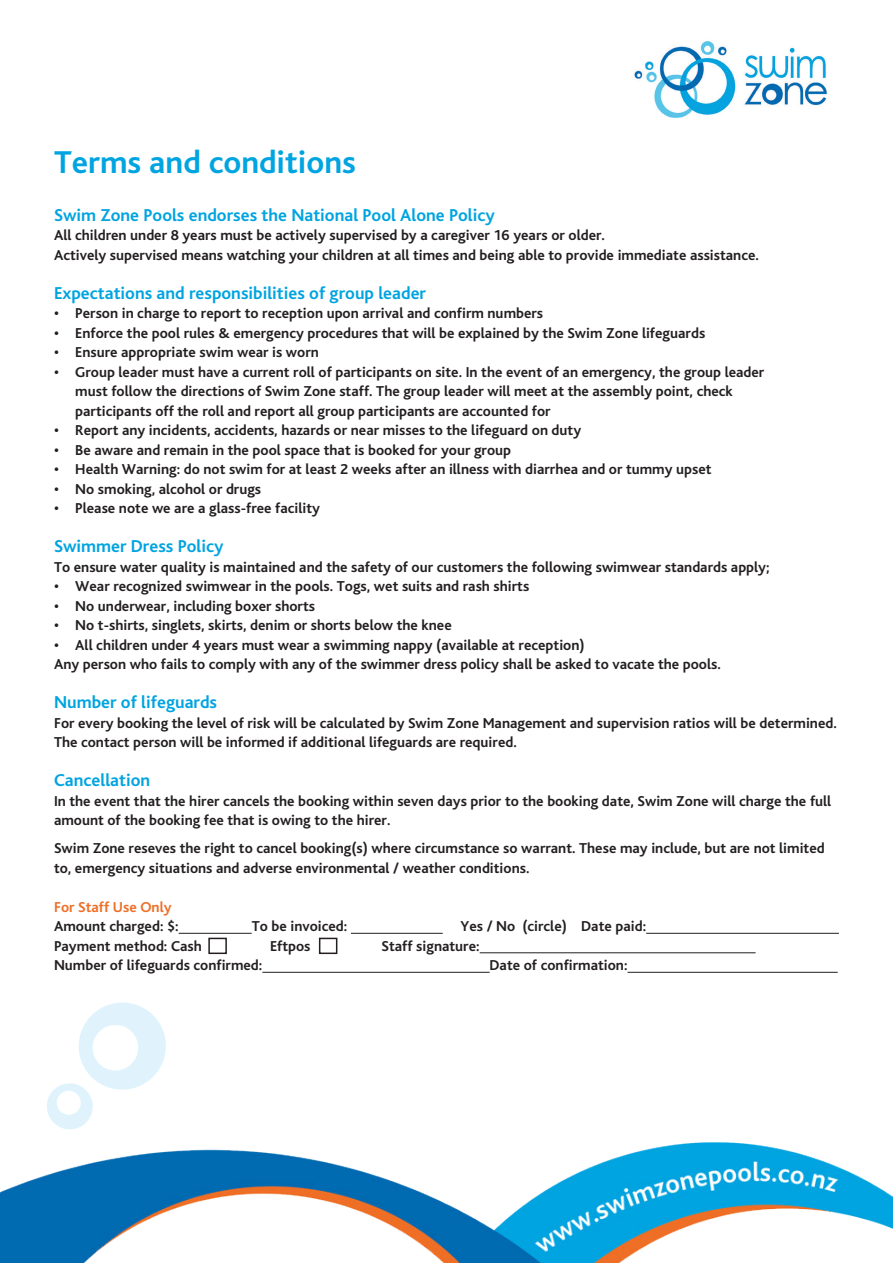
<style>
.page{position:relative;width:893px;height:1263px;background:#fff}
.page>*{position:absolute;margin:0;border:0;box-sizing:border-box;transform-origin:0 0}
.t1{font:700 33px "Bliss";color:#00a4e0}
.heading{font:700 18px "Bliss";color:#00a4e0}
.heading-2{font:700 15px/19.5px "Bliss";color:#231f20}
.t2{font:700 15px "Bliss";color:#ee6f26}
</style>
<div class="page">
<hr style="left:179px;top:933px;width:73px;height:1px;background:#231f20">
<hr style="left:351px;top:933px;width:92px;height:1px;background:#231f20">
<hr style="left:646px;top:933px;width:193px;height:1px;background:#231f20">
<hr style="left:480px;top:952px;width:276px;height:1px;background:#231f20">
<hr style="left:262px;top:972px;width:228px;height:1px;background:#231f20">
<hr style="left:627px;top:972px;width:211px;height:1px;background:#231f20">
<img style="left:634px;top:41px;width:193px;height:77px">
<img style="left:0;top:1142px;width:893px;height:121px">
<div style="left:319px;top:938px;width:18px;height:16px;border:2px solid #231f20"></div>
<div style="left:208px;top:938px;width:19px;height:16px;border:2px solid #231f20"></div>
<svg style="left:47px;top:1002px;width:119px;height:128px"></svg>
<p class="t1" style="left:54px;top:145px;width:304px">Terms and conditions</p>
<p class="heading" style="left:54px;top:205px;width:442px">Swim Zone Pools endorses the National Pool Alone Policy</p>
<p class="heading-2" style="left:54px;top:226px;width:706px">All children under 8 years must be actively supervised by a caregiver 16 years or older.<br>Actively supervised means watching your children at all times and being able to provide immediate assistance.</p>
<p class="heading" style="left:54px;top:283px;width:374px">Expectations and responsibilities of group leader</p>
<p class="heading-2" style="left:54px;top:304px;width:491px">• Person in charge to report to reception upon arrival and confirm numbers</p>
<p class="heading-2" style="left:54px;top:323px;width:653px">• Enforce the pool rules &amp; emergency procedures that will be explained by the Swim Zone lifeguards</p>
<p class="heading-2" style="left:54px;top:343px;width:266px">• Ensure appropriate swim wear is worn</p>
<p class="heading-2" style="left:75px;top:362px;width:691px;text-indent:-21px">• Group leader must have a current roll of participants on site. In the event of an emergency, the group leader must follow the directions of Swim Zone staff. The group leader will meet at the assembly point, check participants off the roll and report all group participants are accounted for</p>
<p class="heading-2" style="left:54px;top:421px;width:529px">• Report any incidents, accidents, hazards or near misses to the lifeguard on duty</p>
<p class="heading-2" style="left:54px;top:440px;width:459px">• Be aware and remain in the pool space that is booked for your group</p>
<p class="heading-2" style="left:54px;top:460px;width:659px">• Health Warning: do not swim for at least 2 weeks after an illness with diarrhea and or tummy upset</p>
<p class="heading-2" style="left:54px;top:479px;width:209px">• No smoking, alcohol or drugs</p>
<p class="heading-2" style="left:54px;top:499px;width:267px">• Please note we are a glass-free facility</p>
<p class="heading" style="left:54px;top:537px;width:171px">Swimmer Dress Policy</p>
<p class="heading-2" style="left:54px;top:557px;width:717px">To ensure water quality is maintained and the safety of our customers the following swimwear standards apply;</p>
<p class="heading-2" style="left:54px;top:577px;width:477px">• Wear recognized swimwear in the pools. Togs, wet suits and rash shirts</p>
<p class="heading-2" style="left:54px;top:596px;width:263px">• No underwear, including boxer shorts</p>
<p class="heading-2" style="left:54px;top:616px;width:399px">• No t-shirts, singlets, skirts, denim or shorts below the knee</p>
<p class="heading-2" style="left:54px;top:635px;width:532px">• All children under 4 years must wear a swimming nappy (available at reception)</p>
<p class="heading-2" style="left:54px;top:655px;width:668px">Any person who fails to comply with any of the swimmer dress policy shall be asked to vacate the pools.</p>
<p class="heading" style="left:54px;top:693px;width:165px">Number of lifeguards</p>
<p class="heading-2" style="left:54px;top:713px;width:784px">For every booking the level of risk will be calculated by Swim Zone Management and supervision ratios will be determined.<br>The contact person will be informed if additional lifeguards are required.</p>
<p class="heading" style="left:54px;top:771px;width:98px">Cancellation</p>
<p class="heading-2" style="left:54px;top:791px;width:779px">In the event that the hirer cancels the booking within seven days prior to the booking date, Swim Zone will charge the full amount of the booking fee that is owing to the hirer.</p>
<p class="heading-2" style="left:54px;top:839px;width:772px">Swim Zone reseves the right to cancel booking(s) where circumstance so warrant. These may include, but are not limited to, emergency situations and adverse environmental / weather conditions.</p>
<p class="t2" style="left:54px;top:899px;width:119px">For Staff Use Only</p>
<p class="heading-2" style="left:54px;top:917px;width:126px">Amount charged: $:</p>
<p class="heading-2" style="left:252px;top:917px;width:97px">To be invoiced:</p>
<p class="heading-2" style="left:461px;top:917px;width:187px">Yes / No (circle) Date paid:</p>
<p class="heading-2" style="left:54px;top:936px;width:149px">Payment method: Cash</p>
<p class="heading-2" style="left:270px;top:936px;width:42px">Eftpos</p>
<p class="heading-2" style="left:382px;top:936px;width:100px">Staff signature:</p>
<p class="heading-2" style="left:54px;top:956px;width:210px">Number of lifeguards confirmed:</p>
<p class="heading-2" style="left:490px;top:956px;width:139px">Date of confirmation:</p>
</div>
